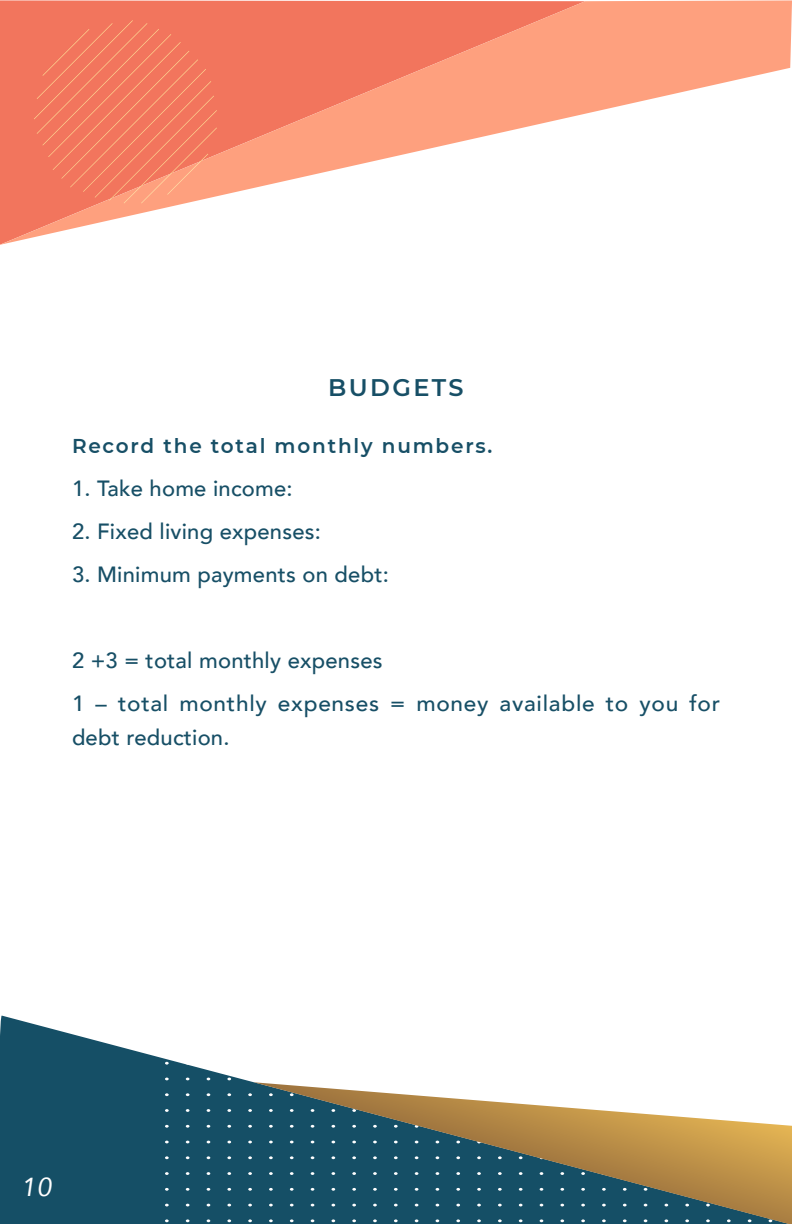
<style>
.page{position:relative;width:792px;height:1224px;background:#fff}
.page>*{position:absolute;margin:0;border:0;box-sizing:border-box;transform-origin:0 0}
.table_text{font:italic 26px "Avenir";color:#fff}
.Heading{font:600 24px "Montserrat";letter-spacing:.1em;color:#174f66}
.Body_Copy{font:500 22px "Avenir";letter-spacing:.01em;color:#174f66}
.Body_Copy-2{font:500 22px/34px "Avenir";letter-spacing:.03em;color:#174f66}
.Sub_Head{font:600 20px "Montserrat";letter-spacing:.09em;color:#174f66}
</style>
<div class="page">
<svg style="left:0;top:1016px;width:253px;height:208px;fill:#154f66"></svg>
<svg style="left:0;top:0;width:792px;height:245px"></svg>
<svg style="left:165px;top:1219px;width:4px;height:3px"></svg>
<svg style="left:165px;top:1188px;width:4px;height:3px"></svg>
<svg style="left:165px;top:1172px;width:4px;height:3px"></svg>
<svg style="left:165px;top:1156px;width:4px;height:3px"></svg>
<svg style="left:165px;top:1125px;width:4px;height:3px"></svg>
<svg style="left:165px;top:1109px;width:4px;height:3px"></svg>
<svg style="left:165px;top:1093px;width:4px;height:3px"></svg>
<svg style="left:165px;top:1062px;width:4px;height:3px"></svg>
<svg style="left:165px;top:1046px;width:4px;height:3px"></svg>
<svg style="left:165px;top:1030px;width:4px;height:3px"></svg>
<svg style="left:186px;top:1219px;width:4px;height:3px"></svg>
<svg style="left:186px;top:1188px;width:4px;height:3px"></svg>
<svg style="left:186px;top:1172px;width:4px;height:3px"></svg>
<svg style="left:186px;top:1156px;width:4px;height:3px"></svg>
<svg style="left:186px;top:1125px;width:4px;height:3px"></svg>
<svg style="left:186px;top:1109px;width:4px;height:3px"></svg>
<svg style="left:186px;top:1093px;width:4px;height:3px"></svg>
<svg style="left:186px;top:1062px;width:4px;height:3px"></svg>
<svg style="left:186px;top:1046px;width:4px;height:3px"></svg>
<svg style="left:186px;top:1030px;width:4px;height:3px"></svg>
<svg style="left:227px;top:1219px;width:4px;height:3px"></svg>
<svg style="left:227px;top:1188px;width:4px;height:3px"></svg>
<svg style="left:227px;top:1172px;width:4px;height:3px"></svg>
<svg style="left:227px;top:1156px;width:4px;height:3px"></svg>
<svg style="left:227px;top:1125px;width:4px;height:3px"></svg>
<svg style="left:227px;top:1109px;width:4px;height:3px"></svg>
<svg style="left:227px;top:1093px;width:4px;height:3px"></svg>
<svg style="left:227px;top:1062px;width:4px;height:3px"></svg>
<svg style="left:227px;top:1046px;width:4px;height:3px"></svg>
<svg style="left:227px;top:1030px;width:4px;height:3px"></svg>
<svg style="left:248px;top:1219px;width:4px;height:3px"></svg>
<svg style="left:248px;top:1188px;width:4px;height:3px"></svg>
<svg style="left:248px;top:1172px;width:4px;height:3px"></svg>
<svg style="left:248px;top:1156px;width:4px;height:3px"></svg>
<svg style="left:248px;top:1125px;width:4px;height:3px"></svg>
<svg style="left:248px;top:1109px;width:4px;height:3px"></svg>
<svg style="left:248px;top:1093px;width:4px;height:3px"></svg>
<svg style="left:248px;top:1062px;width:4px;height:3px"></svg>
<svg style="left:248px;top:1046px;width:4px;height:3px"></svg>
<svg style="left:248px;top:1030px;width:4px;height:3px"></svg>
<svg style="left:253px;top:1082px;width:539px;height:142px"></svg>
<svg style="left:34px;top:20px;width:183px;height:183px;background:#f37c62"></svg>
<p class="Heading" style="left:328px;top:371px;width:137px">BUDGETS</p>
<p class="Sub_Head" style="left:72px;top:432px;width:422px">Record the total monthly numbers.</p>
<p class="Body_Copy" style="left:72px;top:470px;width:222px">1. Take home income:</p>
<p class="Body_Copy" style="left:72px;top:513px;width:250px">2. Fixed living expenses:</p>
<p class="Body_Copy" style="left:72px;top:556px;width:318px">3. Minimum payments on debt:</p>
<p class="Body_Copy" style="left:72px;top:642px;width:312px">2 +3 = total monthly expenses</p>
<p class="Body_Copy-2" style="left:72px;top:685px;width:650px">1 – total monthly expenses = money available to you for debt reduction.</p>
<p class="table_text" style="left:21px;top:1171px;width:32px">10</p>
</div>
